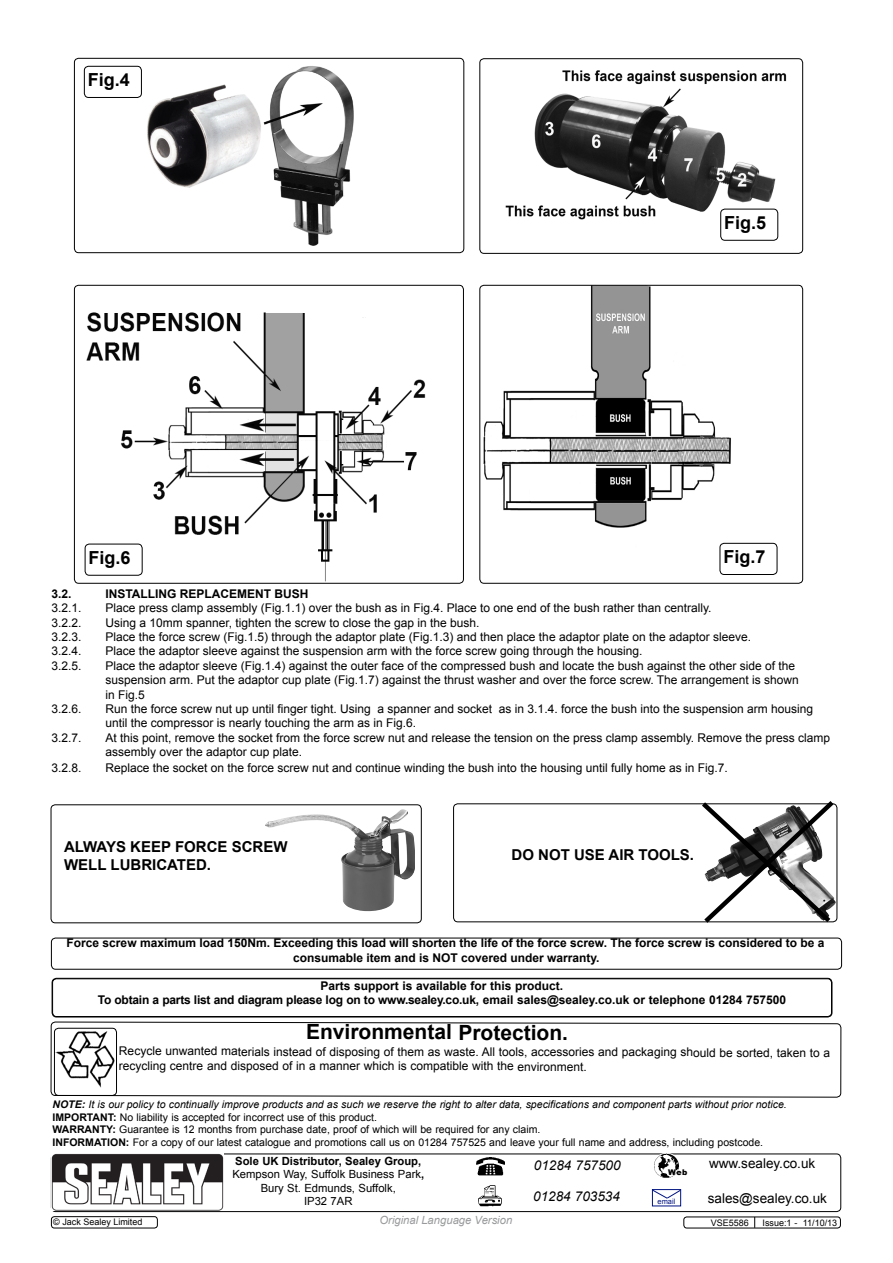
<style>
.page{position:relative;width:893px;height:1263px;background:#fff}
.page>*{position:absolute;margin:0;border:0;box-sizing:border-box;transform-origin:0 0}
.t1{font:700 21px "Arial";letter-spacing:-.005em;color:#000}
.t2{font:700 18px "Arial";color:#000}
.t3{font:700 15px "Arial";color:#000}
.t4{font:13.5px "Arial";color:#000}
.t5{font:italic 13.5px "Arial";color:#000}
.t6{font:12px/14.4px "Arial";color:#000}
.t7{font:700 12px/14.4px "Arial";color:#000;text-align:center}
.t8{font:11.25px/13.5px "Arial";color:#000;text-align:center}
.t9{font:italic 11.25px "Arial";color:#98999b}
.t10{font:10.5px/12.6px "Arial";color:#000}
.t11{font:9px "Arial";color:#000}
.t12{font:900 7.8px "Arial";color:#000}
.t13{font:7.5px "Arial";color:#001381}
.s1{font-weight:700;font-style:italic}
.s2{font-style:italic}
.s3{font-weight:700}
</style>
<div class="page">
<img style="left:74px;top:285px;width:352px;height:297px">
<div style="left:74px;top:285px;width:390px;height:299px;border:1px solid #000;border-radius:4px"></div>
<div style="left:51px;top:804px;width:371px;height:119px;border:1px solid #000;border-radius:4px"></div>
<div style="left:453px;top:803px;width:384px;height:119px;border:1px solid #000;border-radius:4px"></div>
<img style="left:265px;top:809px;width:150px;height:103px">
<div style="left:52px;top:978px;width:780px;height:39px;border:1px solid #000;border-radius:4px"></div>
<div style="left:53px;top:979px;width:778px;height:37px;border:1px solid #000;border-radius:4px"></div>
<div style="left:51px;top:938px;width:791px;height:31px;border:1px solid #000;border-radius:4px"></div>
<img style="left:481px;top:285px;width:322px;height:297px">
<div style="left:479px;top:285px;width:324px;height:299px;border:1px solid #000;border-radius:4px"></div>
<img style="left:505px;top:59px;width:298px;height:194px">
<div style="left:479px;top:58px;width:324px;height:196px;border:1px solid #000;border-radius:4px"></div>
<img style="left:95px;top:58px;width:369px;height:195px">
<div style="left:74px;top:58px;width:390px;height:195px;border:1px solid #000;border-radius:4px"></div>
<div style="left:84px;top:66px;width:58px;height:32px;border:1px solid #000;border-radius:4px"></div>
<div style="left:85px;top:544px;width:58px;height:32px;border:1px solid #000;border-radius:4px"></div>
<div style="left:720px;top:209px;width:58px;height:32px;border:1px solid #000;border-radius:4px"></div>
<div style="left:720px;top:543px;width:57px;height:32px;border:1px solid #000;border-radius:4px"></div>
<svg style="left:50px;top:1021px;width:792px;height:208px"></svg>
<img style="left:54px;top:1028px;width:63px;height:60px">
<div style="left:54px;top:1028px;width:63px;height:68px;border:1px solid #000;border-radius:4px"></div>
<svg style="left:697px;top:801px;width:141px;height:122px"></svg>
<img style="left:52px;top:1153px;width:171px;height:57px">
<h2 class="t2" style="left:88px;top:67px;width:44px">Fig.4</h2>
<h2 class="t2" style="left:88px;top:545px;width:44px">Fig.6</h2>
<h2 class="t2" style="left:724px;top:210px;width:44px">Fig.5</h2>
<h2 class="t2" style="left:723px;top:544px;width:44px">Fig.7</h2>
<p class="t7" style="left:51px;top:587px;width:22px">3.2.</p>
<p class="t7" style="left:105px;top:587px;width:205px">INSTALLING REPLACEMENT BUSH</p>
<p class="t6" style="left:51px;top:601px;width:32px">3.2.1.</p>
<p class="t6" style="left:105px;top:601px;width:608px">Place press clamp assembly (Fig.1.1) over the bush as in Fig.4. Place to one end of the bush rather than centrally.</p>
<p class="t6" style="left:51px;top:615px;width:32px">3.2.2.</p>
<p class="t6" style="left:105px;top:615px;width:376px">Using a 10mm spanner, tighten the screw to close the gap in the bush.</p>
<p class="t6" style="left:51px;top:630px;width:32px">3.2.3.</p>
<p class="t6" style="left:105px;top:630px;width:647px">Place the force screw (Fig.1.5) through the adaptor plate (Fig.1.3) and then place the adaptor plate on the adaptor sleeve.</p>
<p class="t6" style="left:51px;top:644px;width:32px">3.2.4.</p>
<p class="t6" style="left:105px;top:644px;width:538px">Place the adaptor sleeve against the suspension arm with the force screw going through the housing.</p>
<p class="t6" style="left:51px;top:658px;width:32px">3.2.5.</p>
<p class="t6" style="left:105px;top:658px;width:695px">Place the adaptor sleeve (Fig.1.4) against the outer face of the compressed bush and locate the bush against the other side of the suspension arm. Put the adaptor cup plate (Fig.1.7) against the thrust washer and over the force screw. The arrangement is shown in Fig.5</p>
<p class="t6" style="left:51px;top:702px;width:32px">3.2.6.</p>
<p class="t6" style="left:105px;top:702px;width:709px">Run the force screw nut up until finger tight. Using a spanner and socket as in 3.1.4. force the bush into the suspension arm housing until the compressor is nearly touching the arm as in Fig.6.</p>
<p class="t6" style="left:51px;top:730px;width:32px">3.2.7.</p>
<p class="t6" style="left:105px;top:730px;width:726px">At this point, remove the socket from the force screw nut and release the tension on the press clamp assembly. Remove the press clamp assembly over the adaptor cup plate.</p>
<p class="t6" style="left:51px;top:761px;width:32px">3.2.8.</p>
<p class="t6" style="left:105px;top:761px;width:624px">Replace the socket on the force screw nut and continue winding the bush into the housing until fully home as in Fig.7.</p>
<p class="t3" style="left:64px;top:837px;width:132px">ALWAYS KEEP Force</p>
<p class="t3" style="left:232px;top:837px;width:13px">screw</p>
<p class="t3" style="left:64px;top:855px;width:148px">WELL LUBRICATED.</p>
<p class="t3" style="left:512px;top:845px;width:184px">DO NOT USE AIR TOOLS.</p>
<p class="t7" style="left:67px;top:936px;width:759px">Force screw maximum load 150Nm. Exceeding this load will shorten the life of the force screw. The force screw is considered to be a consumable item and is NOT covered under warranty.</p>
<p class="t7" style="left:98px;top:979px;width:690px">Parts support is available for this product.<br>To obtain a parts list and diagram please log on to www.sealey.co.uk, email sales@sealey.co.uk or telephone 01284 757500</p>
<h1 class="t1" style="left:306px;top:1018px;width:264px">Environmental Protection.</h1>
<p class="t6" style="left:119px;top:1045px;width:713px">Recycle unwanted materials instead of disposing of them as waste. All tools, accessories and packaging should be sorted, taken to a recycling centre and disposed of in a manner which is compatible with the environment.</p>
<p class="t10" style="left:52px;top:1098px;width:736px"><span class="s1">NOTE:</span> <span class="s2">It is our policy to continually improve products and as such we reserve the right to alter data, specifications and component parts without prior notice.<br></span><span class="s3">IMPORTANT:</span> No liability is accepted for incorrect use of this product.<br><span class="s3">WARRANTY:</span> Guarantee is 12 months from purchase date, proof of which will be required for any claim.<br><span class="s3">INFORMATION:</span> For a copy of our latest catalogue and promotions call us on 01284 757525 and leave your full name and address, including postcode.</p>
<p class="t8" style="left:232px;top:1154px;width:193px"><span class="s3">Sole UK Distributor, Sealey Group,<br></span>Kempson Way, Suffolk Business Park<span class="s3">,<br></span>Bury St. Edmunds, Suffolk,<br>IP32 7AR</p>
<p class="t5" style="left:534px;top:1156px;width:88px">01284 757500</p>
<p class="t4" style="left:709px;top:1155px;width:108px">www.sealey.co.uk</p>
<p class="t12" style="left:668px;top:1166px;width:21px">Web</p>
<p class="t13" style="left:658px;top:1196px;width:19px">email</p>
<p class="t5" style="left:533px;top:1187px;width:88px">01284 703534</p>
<p class="t4" style="left:708px;top:1190px;width:121px">sales@sealey.co.uk</p>
<p class="t9" style="left:379px;top:1212px;width:134px">Original Language Version</p>
<p class="t11" style="left:53px;top:1216px;width:91px">© Jack Sealey Limited</p>
<p class="t11" style="left:711px;top:1216px;width:40px">VSE5586</p>
<p class="t11" style="left:763px;top:1216px;width:76px">Issue:1 - 11/10/13</p>
</div>
